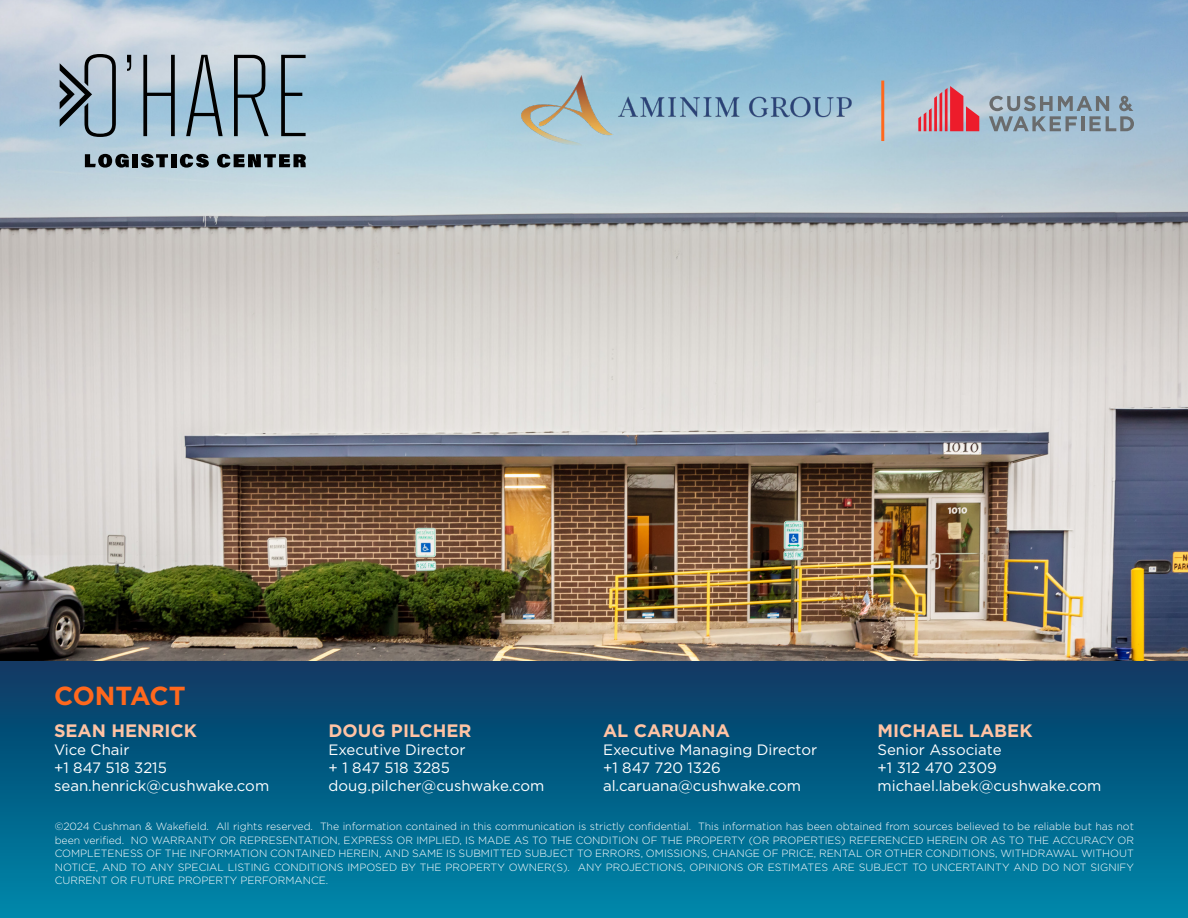
<style>
.page{position:relative;width:1188px;height:918px;background:#fff}
.page>*{position:absolute;margin:0;border:0;box-sizing:border-box;transform-origin:0 0}
.t1{font:700 26.1px "Gotham";letter-spacing:-.01em;color:#ff681d}
.t2{font:700 18px "Gotham";color:#ffc3a4}
.t3{font:15px/18px "Gotham";color:#fff}
.t4{font:300 10.5px/13.5px "Gotham";color:#fff;text-align:justify}
</style>
<div class="page">
<img style="left:0;top:0;width:1188px;height:662px">
<div style="left:0;top:662px;width:1188px;height:256px;background:linear-gradient(to bottom,#0a3862,#0088ab)"></div>
<svg style="left:918px;top:86px;width:61px;height:45px;background:#cf7b89"></svg>
<svg style="left:989px;top:96px;width:145px;height:35px;background:#8da1ae"></svg>
<img style="left:521px;top:76px;width:332px;height:70px">
<svg style="left:127px;top:55px;width:4px;height:16px"></svg>
<svg style="left:143px;top:55px;width:32px;height:81px;background:#8496a2"></svg>
<svg style="left:186px;top:55px;width:37px;height:81px;background:#889eab"></svg>
<svg style="left:234px;top:55px;width:35px;height:81px;background:#7d96a3"></svg>
<svg style="left:281px;top:55px;width:25px;height:81px;background:#7b98a7"></svg>
<svg style="left:85px;top:154px;width:44px;height:14px"></svg>
<div style="left:133px;top:154px;width:5px;height:13px;background:#000"></div>
<svg style="left:141px;top:154px;width:27px;height:14px"></svg>
<div style="left:171px;top:154px;width:5px;height:13px;background:#000"></div>
<svg style="left:180px;top:154px;width:29px;height:14px"></svg>
<svg style="left:217px;top:154px;width:89px;height:14px"></svg>
<svg style="left:60px;top:54px;width:56px;height:83px;background:#8495a2"></svg>
<hr style="left:881px;top:81px;width:3px;height:60px;background:#ff681d">
<h1 class="t1" style="left:54px;top:678px;width:133px">CONTACT</h1>
<h2 class="t2" style="left:54px;top:718px;width:144px">SEAN HENRICK</h2>
<h3 class="t3" style="left:54px;top:740px;width:217px">Vice Chair<br>+1 847 518 3215 sean.henrick@cushwake.com</h3>
<h2 class="t2" style="left:328px;top:718px;width:145px">DOUG PILCHER</h2>
<h3 class="t3" style="left:328px;top:740px;width:217px">Executive Director<br>+ 1 847 518 3285 doug.pilcher@cushwake.com</h3>
<h2 class="t2" style="left:603px;top:718px;width:129px">AL CARUANA</h2>
<h3 class="t3" style="left:603px;top:740px;width:216px">Executive Managing Director +1 847 720 1326 al.caruana@cushwake.com</h3>
<h2 class="t2" style="left:878px;top:718px;width:157px">MICHAEL LABEK</h2>
<h3 class="t3" style="left:878px;top:740px;width:226px">Senior Associate<br>+1 312 470 2309 michael.labek@cushwake.com</h3>
<p class="t4" style="left:55px;top:820px;width:1081px">©2024 Cushman &amp; Wakefield. All rights reserved. The information contained in this communication is strictly confidential. This information has been obtained from sources believed to be reliable but has not been verified. NO WARRANTY OR REPRESENTATION, EXPRESS OR IMPLIED, IS MADE AS TO THE CONDITION OF THE PROPERTY (OR PROPERTIES) REFERENCED HEREIN OR AS TO THE ACCURACY OR COMPLETENESS OF THE INFORMATION CONTAINED HEREIN, AND SAME IS SUBMITTED SUBJECT TO ERRORS, OMISSIONS, CHANGE OF PRICE, RENTAL OR OTHER CONDITIONS, WITHDRAWAL WITHOUT NOTICE, AND TO ANY SPECIAL LISTING CONDITIONS IMPOSED BY THE PROPERTY OWNER(S). ANY PROJECTIONS, OPINIONS OR ESTIMATES ARE SUBJECT TO UNCERTAINTY AND DO NOT SIGNIFY CURRENT OR FUTURE PROPERTY PERFORMANCE.</p>
</div>
